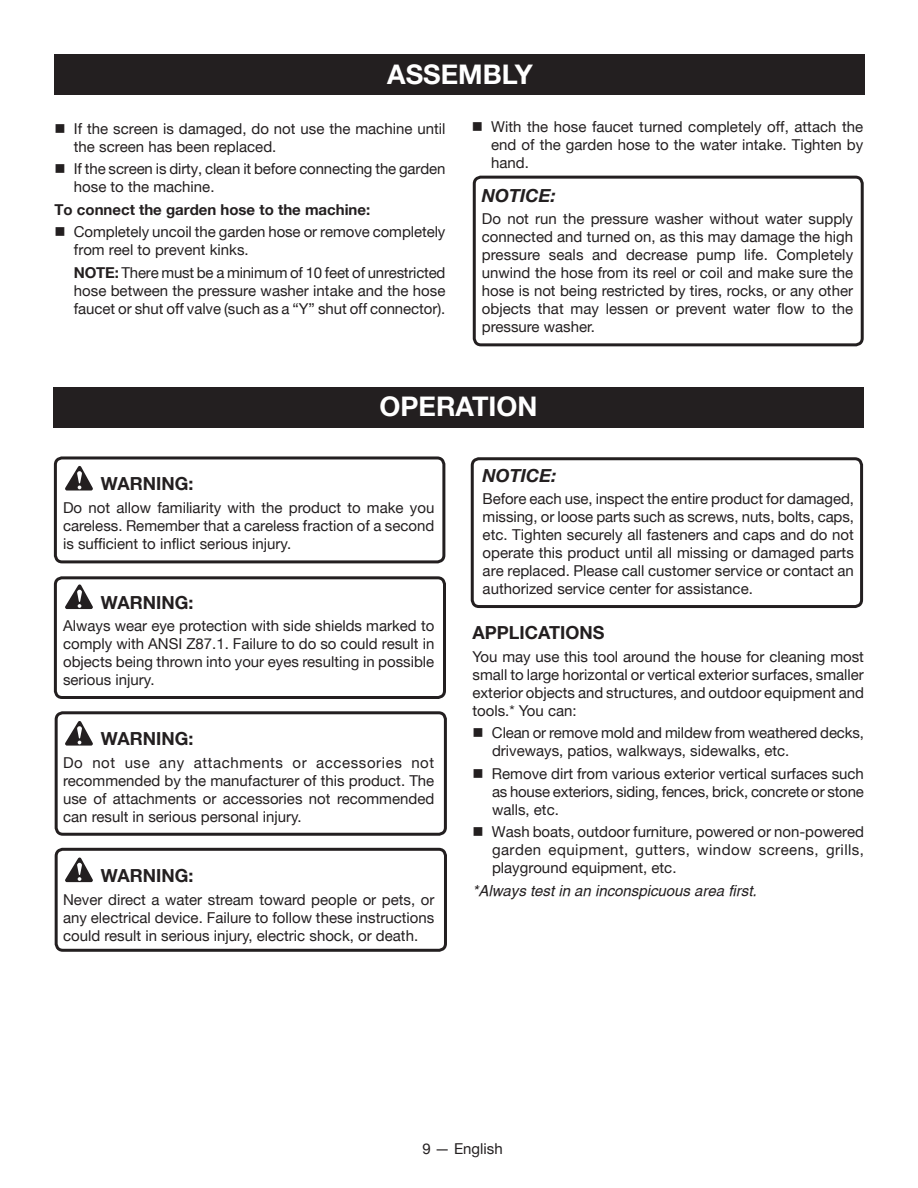
<style>
.page{position:relative;width:918px;height:1188px;background:#fff}
.page>*{position:absolute;margin:0;border:0;box-sizing:border-box;transform-origin:0 0}
.t1{font:700 27px "Helvetica Neue";color:#fff}
.t2{font:700 18px "Helvetica Neue";color:#231f20}
.t3{font:italic 700 18px "Helvetica Neue";color:#231f20}
.t4{font:15px/18px "Helvetica Neue";color:#231f20;text-align:justify}
.t5{font:italic 15px "Helvetica";color:#231f20}
.t6{font:700 15px "Helvetica Neue";color:#231f20}
.s1{font-weight:700}
</style>
<div class="page">
<div style="left:54px;top:55px;width:811px;height:40px;background:#231f20"></div>
<div style="left:473px;top:176px;width:391px;height:170px;border:3px solid #231f20;border-radius:7px"></div>
<div style="left:53px;top:387px;width:810px;height:40px;background:#231f20"></div>
<svg style="left:65px;top:466px;width:28px;height:25px"></svg>
<svg style="left:65px;top:584px;width:28px;height:25px"></svg>
<svg style="left:65px;top:721px;width:28px;height:25px"></svg>
<svg style="left:65px;top:858px;width:28px;height:24px"></svg>
<div style="left:54px;top:456px;width:391px;height:107px;border:3px solid #231f20;border-radius:7px"></div>
<div style="left:54px;top:576px;width:392px;height:123px;border:3px solid #231f20;border-radius:7px"></div>
<div style="left:55px;top:711px;width:392px;height:125px;border:3px solid #231f20;border-radius:7px"></div>
<div style="left:55px;top:848px;width:392px;height:104px;border:3px solid #231f20;border-radius:7px"></div>
<div style="left:471px;top:457px;width:392px;height:151px;border:3px solid #231f20;border-radius:7px"></div>
<h1 class="t1" style="left:387px;top:58px;width:147px">ASSEMBLY</h1>
<p class="t4" style="left:74px;top:119px;width:373px;text-indent:-20px">■ If the screen is damaged, do not use the machine until the screen has been replaced.</p>
<p class="t4" style="left:74px;top:160px;width:373px;text-indent:-20px">■ If the screen is dirty, clean it before connecting the garden hose to the machine.</p>
<p class="t6" style="left:54px;top:200px;width:317px">To connect the garden hose to the machine:</p>
<p class="t4" style="left:74px;top:223px;width:373px;text-indent:-20px">■ Completely uncoil the garden hose or remove completely from reel to prevent kinks.</p>
<p class="t4" style="left:74px;top:263px;width:373px"><span class="s1">NOTE:</span> There must be a minimum of 10 feet of unrestricted hose between the pressure washer intake and the hose faucet or shut off valve (such as a “Y” shut off connector).</p>
<p class="t4" style="left:491px;top:117px;width:373px;text-indent:-20px">■ With the hose faucet turned completely off, attach the end of the garden hose to the water intake. Tighten by hand.</p>
<p class="t3" style="left:482px;top:184px;width:76px">NOTICE:</p>
<p class="t4" style="left:482px;top:210px;width:373px">Do not run the pressure washer without water supply connected and turned on, as this may damage the high pressure seals and decrease pump life. Completely unwind the hose from its reel or coil and make sure the hose is not being restricted by tires, rocks, or any other objects that may lessen or prevent water flow to the pressure washer.</p>
<h1 class="t1" style="left:380px;top:390px;width:159px">OPERATION</h1>
<p class="t2" style="left:101px;top:473px;width:94px">WARNING:</p>
<p class="t4" style="left:63px;top:498px;width:373px">Do not allow familiarity with the product to make you careless. Remember that a careless fraction of a second is sufficient to inflict serious injury.</p>
<p class="t2" style="left:101px;top:591px;width:94px">WARNING:</p>
<p class="t4" style="left:63px;top:617px;width:373px">Always wear eye protection with side shields marked to comply with ANSI Z87.1. Failure to do so could result in objects being thrown into your eyes resulting in possible serious injury.</p>
<p class="t2" style="left:101px;top:728px;width:94px">WARNING:</p>
<p class="t4" style="left:63px;top:753px;width:373px">Do not use any attachments or accessories not recommended by the manufacturer of this product. The use of attachments or accessories not recommended can result in serious personal injury.</p>
<p class="t2" style="left:101px;top:864px;width:94px">WARNING:</p>
<p class="t4" style="left:63px;top:890px;width:373px">Never direct a water stream toward people or pets, or any electrical device. Failure to follow these instructions could result in serious injury, electric shock, or death.</p>
<p class="t3" style="left:483px;top:464px;width:76px">NOTICE:</p>
<p class="t4" style="left:483px;top:490px;width:373px">Before each use, inspect the entire product for damaged, missing, or loose parts such as screws, nuts, bolts, caps, etc. Tighten securely all fasteners and caps and do not operate this product until all missing or damaged parts are replaced. Please call customer service or contact an authorized service center for assistance.</p>
<p class="t2" style="left:472px;top:622px;width:133px">APPLICATIONS</p>
<p class="t4" style="left:472px;top:647px;width:393px">You may use this tool around the house for cleaning most small to large horizontal or vertical exterior surfaces, smaller exterior objects and structures, and outdoor equipment and tools.* You can:</p>
<p class="t4" style="left:492px;top:724px;width:373px;text-indent:-20px">■ Clean or remove mold and mildew from weathered decks, driveways, patios, walkways, sidewalks, etc.</p>
<p class="t4" style="left:492px;top:764px;width:373px;text-indent:-20px">■ Remove dirt from various exterior vertical surfaces such as house exteriors, siding, fences, brick, concrete or stone walls, etc.</p>
<p class="t4" style="left:492px;top:823px;width:374px;text-indent:-20px">■ Wash boats, outdoor furniture, powered or non-powered garden equipment, gutters, window screens, grills, playground equipment, etc.</p>
<p class="t5" style="left:472px;top:882px;width:286px">*Always test in an inconspicuous area first.</p>
<p class="t4" style="left:422px;top:1139px;width:82px">9 — English</p>
</div>
